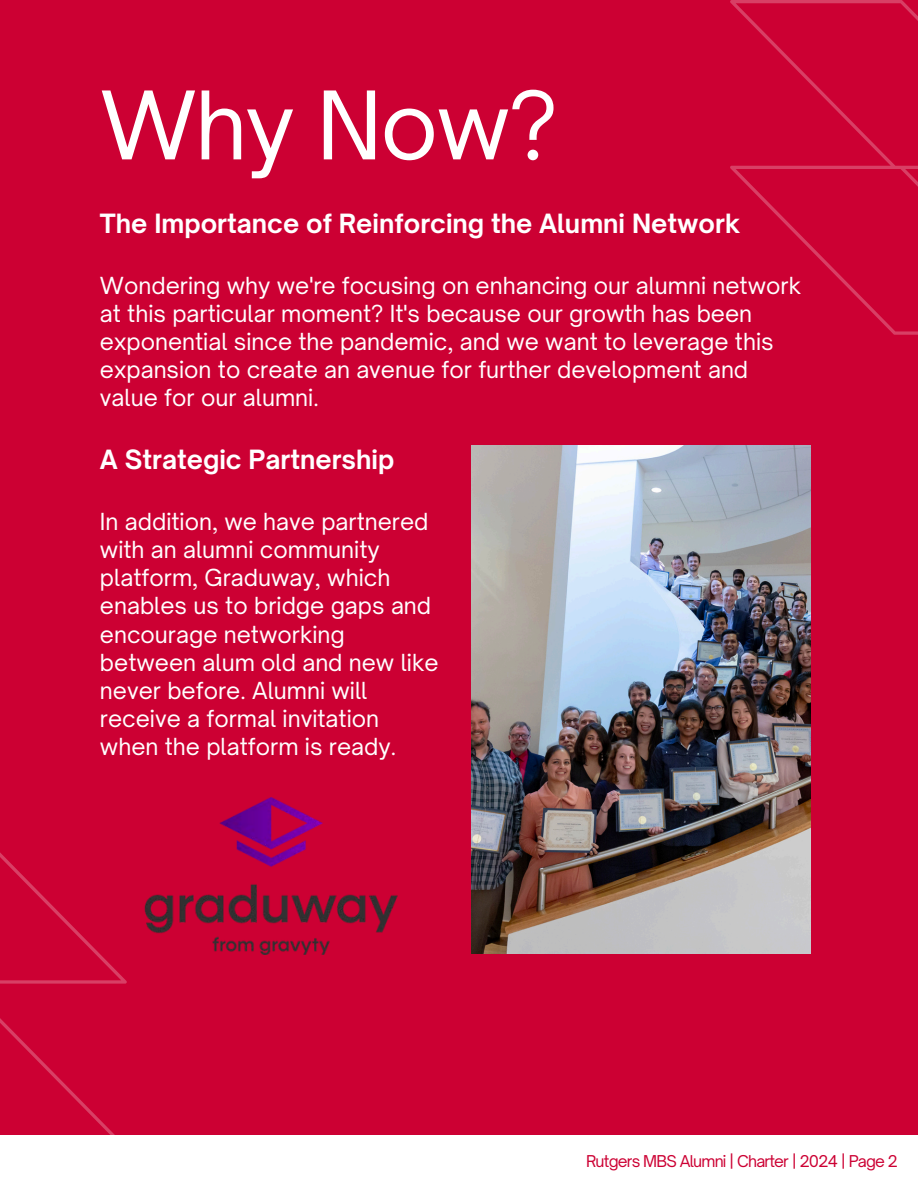
<style>
.page{position:relative;width:918px;height:1188px;background:#fff}
.page>*{position:absolute;margin:0;border:0;box-sizing:border-box;transform-origin:0 0}
.t1{font:90.3px "Open Sauce One";letter-spacing:-.02em;color:#fff}
.t2{font:700 25.35px "Open Sauce One";color:#fff}
.t3{font:22.5px/28.2px "Open Sauce One";color:#fff}
.t4{font:15.6px "Open Sauce One";letter-spacing:-.05em;color:#c03}
</style>
<div class="page">
<div style="left:0;top:0;width:918px;height:1136px;background:#c03"></div>
<svg style="left:730px;top:0;width:188px;height:335px"></svg>
<img style="left:472px;top:445px;width:339px;height:509px">
<svg style="left:0;top:852px;width:127px;height:284px"></svg>
<img style="left:123px;top:798px;width:275px;height:156px">
<h2 class="t1" style="left:100px;top:69px;width:460px">Why Now?</h2>
<h3 class="t2" style="left:100px;top:208px;width:642px">The Importance of Reinforcing the Alumni Network</h3>
<h2 class="t3" style="left:100px;top:271px;width:703px">Wondering why we're focusing on enhancing our alumni network at this particular moment? It's because our growth has been exponential since the pandemic, and we want to leverage this expansion to create an avenue for further development and value for our alumni.</h2>
<p class="t2" style="left:100px;top:444px;width:296px">A Strategic Partnership</p>
<p class="t3" style="left:100px;top:507px;width:340px">In addition, we have partnered with an alumni community platform, Graduway, which enables us to bridge gaps and encourage networking between alum old and new like never before. Alumni will receive a formal invitation when the platform is ready.</p>
<h3 class="t4" style="left:586px;top:1151px;width:313px">Rutgers MBS Alumni | Charter | 2024 | Page 2</h3>
</div>
